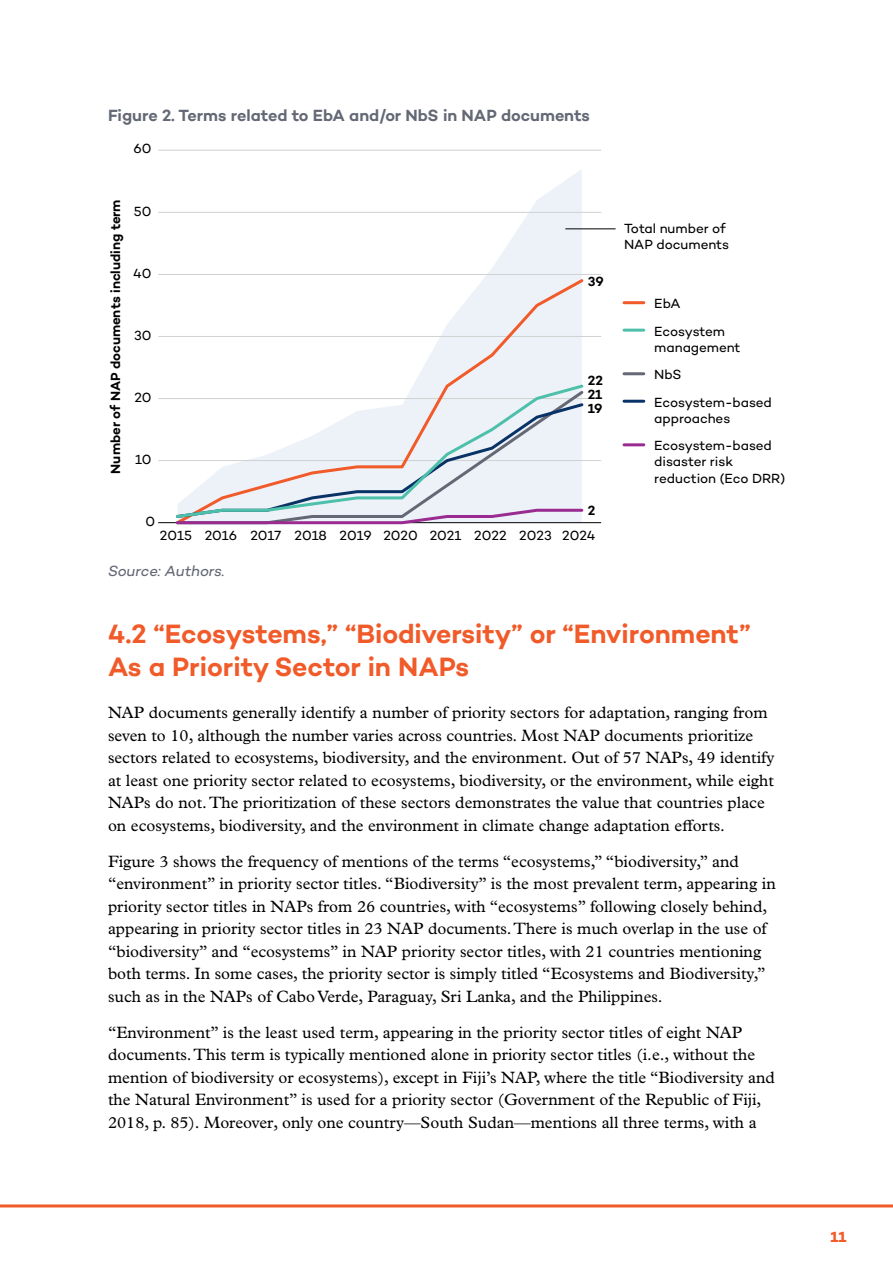
<style>
.page{position:relative;width:893px;height:1263px;background:#fff}
.page>*{position:absolute;margin:0;border:0;box-sizing:border-box;transform-origin:0 0}
.t1{font:600 27px/33px "Campton";letter-spacing:-.005em;color:#f15a29}
.t2{font:16.5px/22.5px "Plantin MT Pro";color:#000}
.Figure_Title{font:600 16.5px "Campton";letter-spacing:-.005em;color:#636874}
.Source{font:italic 15px "Campton";letter-spacing:-.01em;color:#636874}
.t3{font:700 15px "Campton";color:#f15a29}
.t4{font:13.5px/16.2px "Campton";letter-spacing:-.005em;color:#000}
.t5{font:600 13.5px "Campton";letter-spacing:-.005em;color:#000}
</style>
<div class="page">
<hr style="left:0;top:1204px;width:893px;height:3px;background:#f15a29">
<svg style="left:485px;top:169px;width:97px;height:108px;fill:#edf2f9"></svg>
<hr style="left:158px;top:150px;width:443px;height:1px;background:#d0d1d1">
<hr style="left:158px;top:212px;width:443px;height:1px;background:#d0d1d1">
<hr style="left:158px;top:274px;width:443px;height:1px;background:#d0d1d1">
<hr style="left:158px;top:336px;width:443px;height:1px;background:#d0d1d1">
<hr style="left:158px;top:398px;width:443px;height:1px;background:#d0d1d1">
<hr style="left:158px;top:460px;width:443px;height:1px;background:#d0d1d1">
<hr style="left:158px;top:522px;width:443px;height:1px;background:#000">
<svg style="left:173px;top:277px;width:411px;height:247px"></svg>
<svg style="left:174px;top:520px;width:411px;height:5px;background:#bb94bb"></svg>
<svg style="left:174px;top:382px;width:410px;height:138px"></svg>
<hr style="left:624px;top:301px;width:20px;height:3px;background:#f15a29">
<hr style="left:624px;top:329px;width:20px;height:3px;background:#4dc0aa">
<hr style="left:624px;top:372px;width:20px;height:3px;background:#636874">
<hr style="left:624px;top:400px;width:20px;height:3px;background:#093266">
<hr style="left:624px;top:443px;width:20px;height:3px;background:#992b91">
<hr style="left:565px;top:228px;width:51px;height:1px;background:#000">
<p class="Figure_Title" style="left:108px;top:105px;width:483px">Figure 2. Terms related to EbA and/or NbS in NAP documents</p>
<p class="t4" style="left:134px;top:140px;width:20px">60</p>
<p class="t5" style="left:107px;top:474px;width:276px;rotate:-90deg">Number of NAP documents including term</p>
<p class="t4" style="left:134px;top:203px;width:19px">50</p>
<p class="t4" style="left:133px;top:265px;width:20px">40</p>
<p class="t4" style="left:134px;top:327px;width:19px">30</p>
<p class="t4" style="left:134px;top:389px;width:19px">20</p>
<p class="t4" style="left:135px;top:451px;width:18px">10</p>
<p class="t5" style="left:588px;top:272px;width:17px">39</p>
<p class="t5" style="left:588px;top:371px;width:17px">22</p>
<p class="t5" style="left:588px;top:386px;width:16px">21</p>
<p class="t5" style="left:588px;top:400px;width:16px">19</p>
<p class="t4" style="left:146px;top:513px;width:11px">0</p>
<p class="t5" style="left:588px;top:502px;width:9px">2</p>
<p class="t4" style="left:160px;top:527px;width:437px">2015 2016 2017 2018 2019 2020 2021 2022 2023 2024</p>
<p class="Source" style="left:108px;top:561px;width:118px">Source: Authors.</p>
<p class="t4" style="left:624px;top:220px;width:107px">Total number of<br>NAP documents</p>
<p class="t4" style="left:654px;top:295px;width:28px">EbA</p>
<p class="t4" style="left:654px;top:322px;width:88px">Ecosystem management</p>
<p class="t4" style="left:654px;top:361px;width:119px;line-height:27.5px">NbS<br>Ecosystem-based</p>
<p class="t4" style="left:654px;top:404px;width:119px;line-height:27.5px">approaches<br>Ecosystem-based</p>
<p class="t4" style="left:654px;top:453px;width:132px">disaster risk reduction (Eco DRR)</p>
<h2 class="t1" style="left:108px;top:616px;width:644px">4.2 “Ecosystems,” “Biodiversity” or “Environment”<br>As a Priority Sector in NAPs</h2>
<p class="t2" style="left:108px;top:702px;width:668px">NAP documents generally identify a number of priority sectors for adaptation, ranging from seven to 10, although the number varies across countries. Most NAP documents prioritize sectors related to ecosystems, biodiversity, and the environment. Out of 57 NAPs, 49 identify at least one priority sector related to ecosystems, biodiversity, or the environment, while eight NAPs do not. The prioritization of these sectors demonstrates the value that countries place on ecosystems, biodiversity, and the environment in climate change adaptation efforts.</p>
<p class="t2" style="left:108px;top:850px;width:669px">Figure 3 shows the frequency of mentions of the terms “ecosystems,” “biodiversity,” and “environment” in priority sector titles. “Biodiversity” is the most prevalent term, appearing in priority sector titles in NAPs from 26 countries, with “ecosystems” following closely behind, appearing in priority sector titles in 23 NAP documents. There is much overlap in the use of “biodiversity” and “ecosystems” in NAP priority sector titles, with 21 countries mentioning both terms. In some cases, the priority sector is simply titled “Ecosystems and Biodiversity,” such as in the NAPs of Cabo Verde, Paraguay, Sri Lanka, and the Philippines.</p>
<p class="t2" style="left:108px;top:1021px;width:668px">“Environment” is the least used term, appearing in the priority sector titles of eight NAP documents. This term is typically mentioned alone in priority sector titles (i.e., without the mention of biodiversity or ecosystems), except in Fiji’s NAP, where the title “Biodiversity and the Natural Environment” is used for a priority sector (Government of the Republic of Fiji, 2018, p. 85). Moreover, only one country—South Sudan—mentions all three terms, with a</p>
<p class="t3" style="left:831px;top:1227px;width:17px">11</p>
</div>
